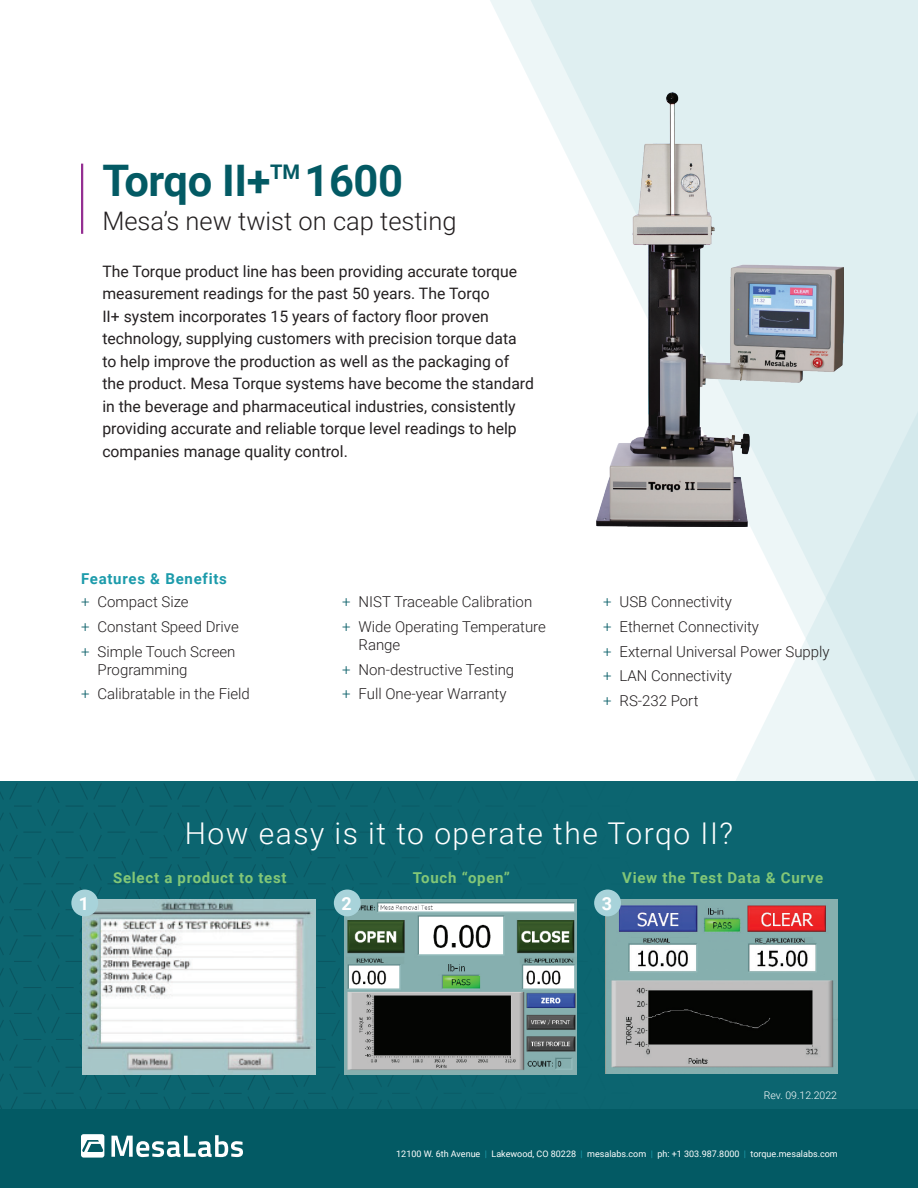
<style>
.page{position:relative;width:918px;height:1188px;background:#fff}
.page>*{position:absolute;margin:0;border:0;box-sizing:border-box;transform-origin:0 0}
.t1{font:700 43.5px "Roboto";letter-spacing:-.01em;color:#035a64}
.t2{font:300 30px "Roboto";letter-spacing:.05em;color:#fff}
.t3{font:300 25.5px "Roboto";color:#231f20}
.t4{font:700 18px "Roboto";color:#fff}
.t5{font:15.75px/22.5px "Roboto";color:#231f20}
.t6{font:300 15px/18px "Roboto";color:#231f20}
.t7{font:700 15px "Roboto";letter-spacing:.05em;color:#83c777}
.t8{font:700 15px "Roboto";letter-spacing:.05em;color:#1c9bab}
.t9{font:300 10.5px "Roboto";color:#fff}
.t10{font:9px "Roboto";color:#fff}
.s1{color:#035a64}
.s2{color:#1c9bab}
</style>
<div class="page">
<svg style="left:500px;top:0;width:418px;height:782px"></svg>
<div style="left:0;top:782px;width:918px;height:341px;background:#0c6570"></div>
<svg style="left:0;top:784px;width:663px;height:325px"></svg>
<div style="left:0;top:1109px;width:918px;height:79px;background:#035a64"></div>
<svg style="left:81px;top:1134px;width:23px;height:24px"></svg>
<svg style="left:111px;top:1135px;width:132px;height:22px"></svg>
<img style="left:597px;top:92px;width:247px;height:434px">
<hr style="left:81px;top:164px;width:2px;height:70px;background:#942f92">
<img style="left:83px;top:900px;width:232px;height:175px">
<img style="left:344px;top:900px;width:233px;height:175px">
<img style="left:606px;top:900px;width:232px;height:173px">
<div style="left:71px;top:890px;width:27px;height:26px;background:#a8d3da;border-radius:50%"></div>
<div style="left:334px;top:890px;width:27px;height:26px;background:#a8d3da;border-radius:50%"></div>
<div style="left:594px;top:890px;width:27px;height:26px;background:#a8d3da;border-radius:50%"></div>
<p class="t1" style="left:102px;top:150px;width:302px">Torqo II+<sup>TM</sup> 1600</p>
<p class="t3" style="left:102px;top:203px;width:356px">Mesa’s new twist on cap testing</p>
<p class="t5" style="left:102px;top:260px;width:433px">The Torque product line has been providing accurate torque measurement readings for the past 50 years. The Torqo<br>II+ system incorporates 15 years of factory floor proven technology, supplying customers with precision torque data to help improve the production as well as the packaging of the product. Mesa Torque systems have become the standard in the beverage and pharmaceutical industries, consistently providing accurate and reliable torque level readings to help companies manage quality control.</p>
<p class="t8" style="left:81px;top:568px;width:147px">Features &amp; Benefits</p>
<p class="t6" style="left:81px;top:592px;width:109px"><span class="s1">+</span> Compact Size</p>
<p class="t6" style="left:81px;top:617px;width:159px"><span class="s1">+</span> Constant Speed Drive</p>
<p class="t6" style="left:98px;top:642px;width:140px;text-indent:-16px"><span class="s1">+</span> Simple Touch Screen<br>Programming</p>
<p class="t6" style="left:81px;top:684px;width:170px"><span class="s1">+</span> Calibratable in the Field</p>
<p class="t6" style="left:342px;top:592px;width:192px"><span class="s1">+</span> NIST Traceable Calibration</p>
<p class="t6" style="left:358px;top:617px;width:189px;text-indent:-16px"><span class="s1">+</span> Wide Operating Temperature<br>Range</p>
<p class="t6" style="left:342px;top:660px;width:174px"><span class="s1">+</span> Non-destructive Testing</p>
<p class="t6" style="left:342px;top:684px;width:166px"><span class="s1">+</span> Full One-year Warranty</p>
<p class="t6" style="left:603px;top:592px;width:130px"><span class="s1">+</span> USB Connectivity</p>
<p class="t6" style="left:603px;top:617px;width:158px"><span class="s1">+</span> Ethernet Connectivity</p>
<p class="t6" style="left:603px;top:642px;width:228px"><span class="s1">+</span> External Universal Power Supply</p>
<p class="t6" style="left:603px;top:666px;width:130px"><span class="s1">+</span> LAN Connectivity</p>
<p class="t6" style="left:603px;top:691px;width:97px"><span class="s1">+</span> RS-232 Port</p>
<p class="t2" style="left:185px;top:813px;width:550px">How easy is it to operate the Torqo II?</p>
<p class="t7" style="left:113px;top:867px;width:175px">Select a product to test</p>
<p class="t7" style="left:413px;top:867px;width:99px">Touch “open”</p>
<p class="t7" style="left:622px;top:867px;width:203px">View the Test Data &amp; Curve</p>
<p class="t4" style="left:79px;top:891px;width:12px">1</p>
<p class="t4" style="left:341px;top:891px;width:12px">2</p>
<p class="t4" style="left:602px;top:891px;width:12px">3</p>
<p class="t9" style="left:764px;top:1088px;width:75px">Rev. 09.12.2022</p>
<p class="t10" style="left:396px;top:1147px;width:443px">12100 W. 6th Avenue <span class="s2">|</span> Lakewood, CO 80228 <span class="s2">|</span> mesalabs.com <span class="s2">|</span> ph: +1 303.987.8000 <span class="s2">|</span> torque.mesalabs.com</p>
</div>
